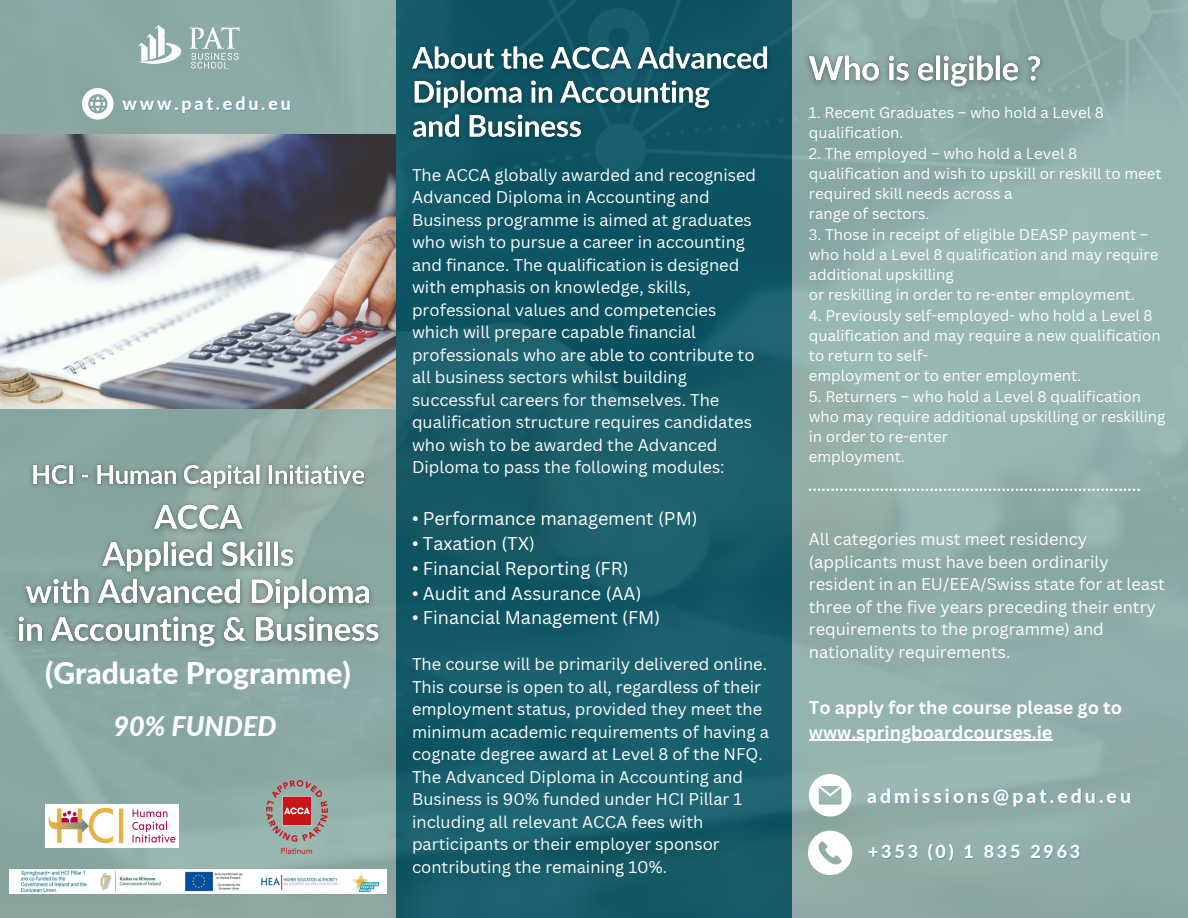
<style>
.page{position:relative;width:1188px;height:918px;background:#fff}
.page>*{position:absolute;margin:0;border:0;box-sizing:border-box;transform-origin:0 0}
.t1{font:800 30px "Lato";color:#fff}
.t2{font:italic 800 27px "Lato";color:#fff}
.t3{font:800 19.5px "Lato";letter-spacing:.155em;color:#fff}
.t4{font:18px "Canva Sans";color:#fff}
.t5{font:700 18px "Canva Sans";color:#fff}
.t6{font:800 18px "Lato";letter-spacing:.155em;color:#fff}
.t7{font:16.5px/22.5px "Canva Sans";color:#fff}
.t8{font:15px/20.2px "Canva Sans";color:#fff}
</style>
<div class="page">
<div style="left:0;top:0;width:396px;height:917px;background:linear-gradient(to right,#89a6a2,#90ada7)"></div>
<div style="left:792px;top:0;width:396px;height:917px;background:#92b3ac"></div>
<div style="left:396px;top:0;width:396px;height:917px;background:#155967"></div>
<img style="left:130px;top:22px;width:136px;height:51px">
<img style="left:9px;top:870px;width:377px;height:24px">
<div style="left:45px;top:805px;width:134px;height:43px;background:#fff"></div>
<img style="left:48px;top:807px;width:128px;height:37px">
<img style="left:267px;top:780px;width:60px;height:73px">
<img style="left:8px;top:496px;width:381px;height:163px">
<img style="left:25px;top:457px;width:347px;height:39px">
<img style="left:0;top:134px;width:396px;height:275px">
<img style="left:412px;top:42px;width:358px;height:98px">
<svg style="left:82px;top:88px;width:32px;height:32px"></svg>
<img style="left:800px;top:48px;width:250px;height:50px">
<svg style="left:809px;top:489px;width:331px;height:2px"></svg>
<hr style="left:809px;top:740px;width:244px;height:1px;background:#fff">
<svg style="left:809px;top:774px;width:42px;height:43px"></svg>
<svg style="left:808px;top:831px;width:44px;height:44px"></svg>
<p class="t6" style="left:122px;top:92px;width:170px">www.pat.edu.eu</p>
<h1 class="t1" style="left:45px;top:654px;width:307px">(Graduate Programme)</h1>
<h2 class="t2" style="left:114px;top:710px;width:164px">90% FUNDED</h2>
<p class="t7" style="left:412px;top:163px;width:346px">The ACCA globally awarded and recognised Advanced Diploma in Accounting and Business programme is aimed at graduates who wish to pursue a career in accounting</p>
<p class="t7" style="left:412px;top:253px;width:344px">and finance. The qualification is designed with emphasis on knowledge, skills, professional values and competencies which will prepare capable financial professionals who are able to contribute to all business sectors whilst building successful careers for themselves. The qualification structure requires candidates who wish to be awarded the Advanced Diploma to pass the following modules:</p>
<p class="t4" style="left:412px;top:506px;width:287px">• Performance management (PM)</p>
<p class="t4" style="left:412px;top:531px;width:124px">• Taxation (TX)</p>
<p class="t4" style="left:412px;top:556px;width:218px">• Financial Reporting (FR)</p>
<p class="t4" style="left:412px;top:580px;width:231px">• Audit and Assurance (AA)</p>
<p class="t4" style="left:412px;top:605px;width:250px">• Financial Management (FM)</p>
<p class="t7" style="left:412px;top:653px;width:358px">The course will be primarily delivered online.<br>This course is open to all, regardless of their employment status, provided they meet the minimum academic requirements of having a</p>
<h5 class="t7" style="left:412px;top:743px;width:352px">cognate degree award at Level 8 of the NFQ.</h5>
<p class="t7" style="left:412px;top:765px;width:333px">The Advanced Diploma in Accounting and Business is 90% funded under HCI Pillar 1 including all relevant ACCA fees with participants or their employer sponsor contributing the remaining 10%.</p>
<p class="t8" style="left:809px;top:102px;width:296px">1. Recent Graduates – who hold a Level 8 qualification.</p>
<p class="t8" style="left:809px;top:143px;width:354px">2. The employed – who hold a Level 8 qualification and wish to upskill or reskill to meet required skill needs across a</p>
<p class="t8" style="left:809px;top:203px;width:122px">range of sectors.</p>
<p class="t8" style="left:809px;top:224px;width:351px">3. Those in receipt of eligible DEASP payment – who hold a Level 8 qualification and may require additional upskilling</p>
<p class="t8" style="left:809px;top:284px;width:327px">or reskilling in order to re-enter employment.</p>
<p class="t8" style="left:809px;top:305px;width:353px">4. Previously self-employed- who hold a Level 8 qualification and may require a new qualification to return to self-</p>
<p class="t8" style="left:809px;top:365px;width:274px">employment or to enter employment.</p>
<p class="t8" style="left:809px;top:386px;width:358px">5. Returners – who hold a Level 8 qualification who may require additional upskilling or reskilling in order to re-enter</p>
<p class="t8" style="left:809px;top:446px;width:97px">employment.</p>
<p class="t7" style="left:809px;top:527px;width:358px">All categories must meet residency (applicants must have been ordinarily resident in an EU/EEA/Swiss state for at least three of the five years preceding their entry requirements to the programme) and nationality requirements.</p>
<p class="t5" style="left:809px;top:695px;width:315px">To apply for the course please go to</p>
<h4 class="t5" style="left:809px;top:719px;width:245px">www.springboardcourses.ie</h4>
<p class="t3" style="left:867px;top:783px;width:265px">admissions@pat.edu.eu</p>
<p class="t6" style="left:868px;top:840px;width:214px">+353 (0) 1 835 2963</p>
</div>
